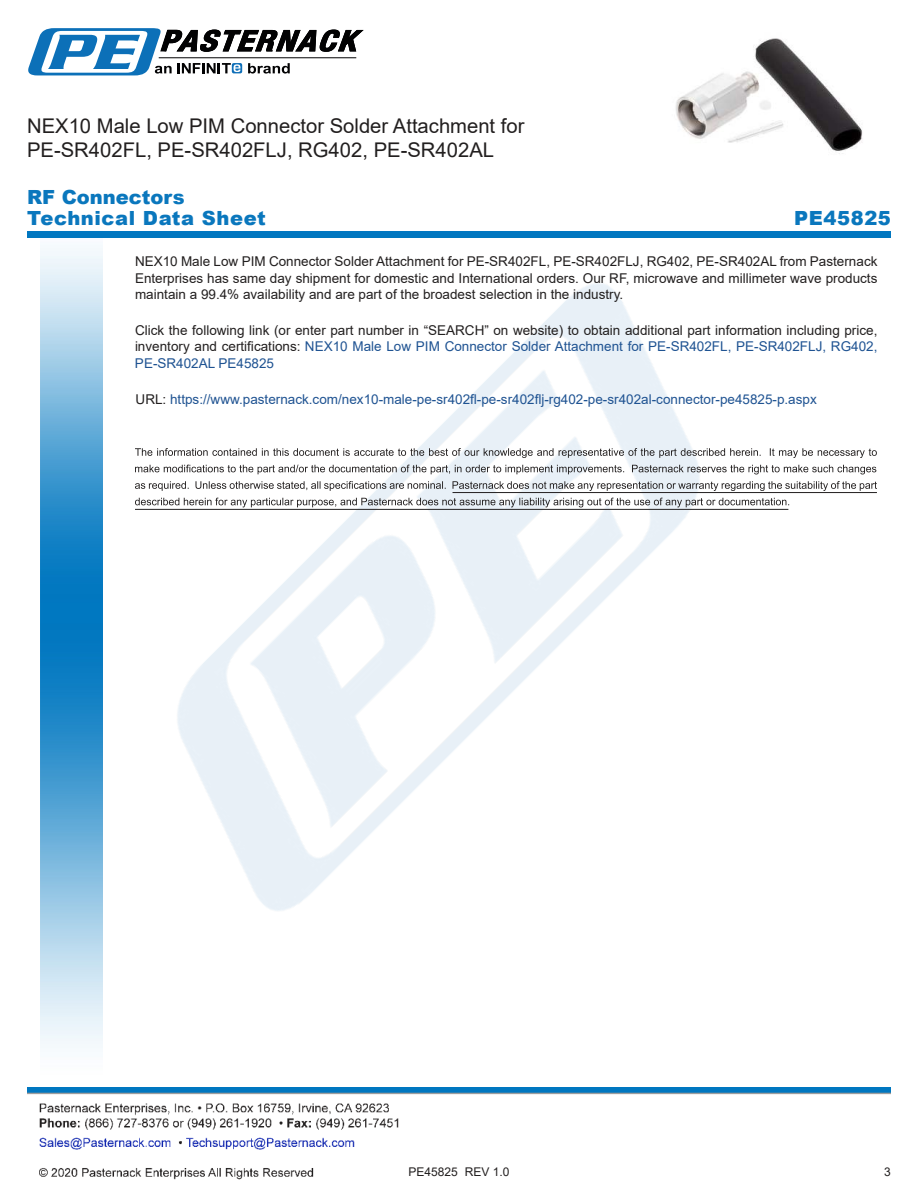
<style>
.page{position:relative;width:918px;height:1188px;background:#fff}
.page>*{position:absolute;margin:0;border:0;box-sizing:border-box;transform-origin:0 0}
.t1{font:20.25px/24.3px "Arial";color:#221f1f}
.t2{font:900 19.5px/20.4px "Arial";letter-spacing:.03em;color:#0a77bd}
.t3{font:13.5px/16.2px "Arial";color:#221f1f;text-align:justify}
.t4{font:13.5px "Arial";color:#1f5392}
.t5{font:12px "Arial";color:#221f1f}
.s1{color:#1f5392}
.s2{color:#221f1f}
</style>
<div class="page">
<img style="left:39px;top:1103px;width:360px;height:77px">
<img style="left:102px;top:248px;width:719px;height:722px">
<img style="left:40px;top:237px;width:62px;height:811px">
<img style="left:27px;top:1088px;width:864px;height:7px">
<div style="left:27px;top:231px;width:864px;height:6px;background:#0177c0"></div>
<svg style="left:28px;top:28px;width:336px;height:47px"></svg>
<svg style="left:135px;top:448px;width:742px;height:10px"></svg>
<svg style="left:135px;top:465px;width:741px;height:9px"></svg>
<svg style="left:135px;top:481px;width:742px;height:10px"></svg>
<svg style="left:135px;top:498px;width:654px;height:9px"></svg>
<hr style="left:453px;top:492px;width:424px;height:1px;background:#221f1f">
<hr style="left:135px;top:509px;width:653px;height:1px;background:#221f1f">
<img style="left:675px;top:38px;width:188px;height:116px">
<h1 class="t1" style="left:27px;top:116px;width:499px">NEX10 Male Low PIM Connector Solder Attachment for<br>PE-SR402FL, PE-SR402FLJ, RG402, PE-SR402AL</h1>
<h2 class="t2" style="left:27px;top:187px;width:240px">RF Connectors<br>Technical Data Sheet</h2>
<h2 class="t2" style="left:794px;top:208px;width:98px">PE45825</h2>
<p class="t3" style="left:135px;top:255px;width:744px">NEX10 Male Low PIM Connector Solder Attachment for PE-SR402FL, PE-SR402FLJ, RG402, PE-SR402AL from Pasternack Enterprises has same day shipment for domestic and International orders. Our RF, microwave and millimeter wave products maintain a 99.4% availability and are part of the broadest selection in the industry.</p>
<p class="t3" style="left:135px;top:324px;width:744px">Click the following link (or enter part number in “SEARCH” on website) to obtain additional part information including price, inventory and certi昀椀cations: <span class="s1">NEX10 Male Low PIM Connector Solder Attachment for PE-SR402FL, PE-SR402FLJ, RG402, PE-SR402AL PE45825</span></p>
<p class="t4" style="left:136px;top:390px;width:683px"><span class="s2">URL:</span> https://www.pasternack.com/nex10-male-pe-sr402昀氀-pe-sr402昀氀j-rg402-pe-sr402al-connector-pe45825-p.aspx</p>
<p class="t5" style="left:409px;top:1167px;width:102px">PE45825 REV 1.0</p>
<p class="t5" style="left:884px;top:1167px;width:8px">3</p>
</div>
